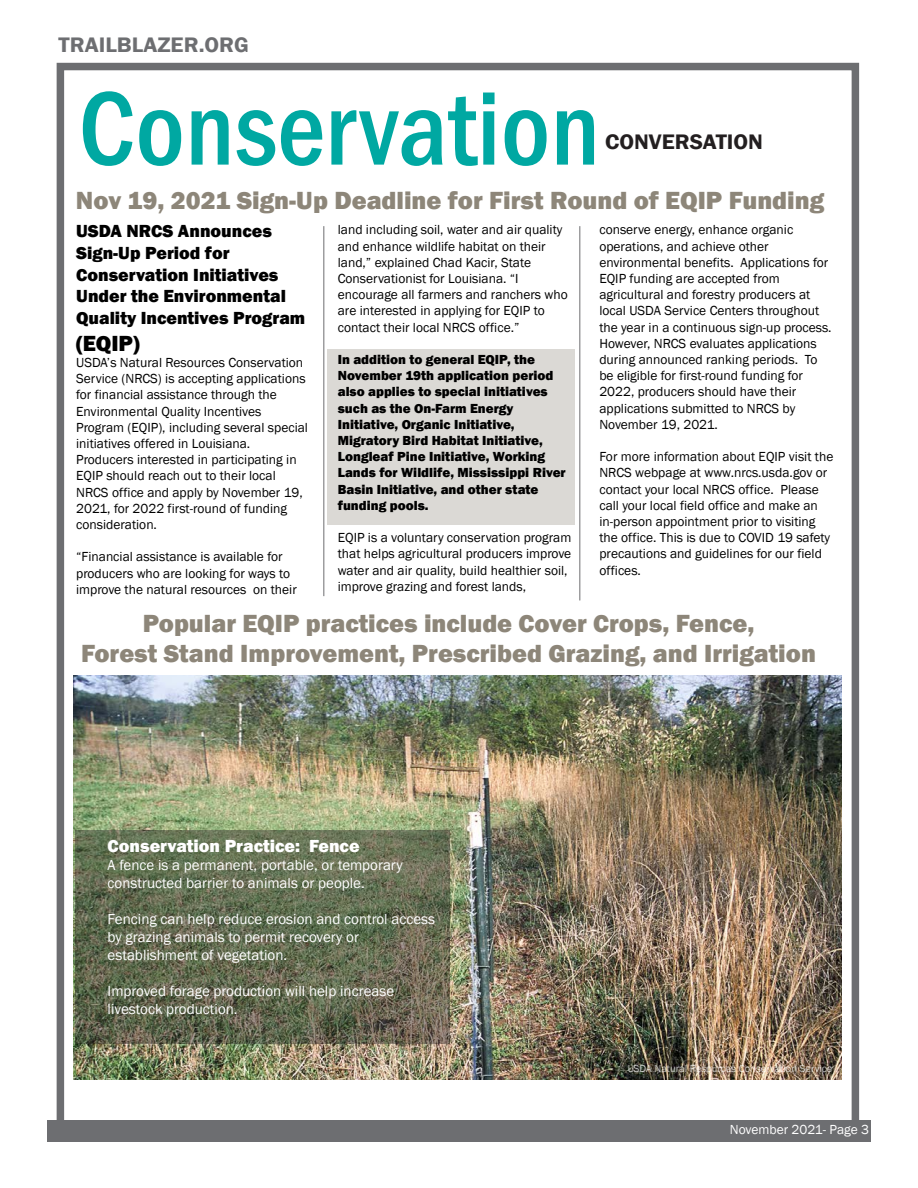
<style>
.page{position:relative;width:918px;height:1188px;background:#fff}
.page>*{position:absolute;margin:0;border:0;box-sizing:border-box;transform-origin:0 0}
.t1{font:500 condensed 108px "Franklin Gothic";color:#00a8a2}
.t2{font:800 25.5px/30.6px "Franklin Gothic";color:#8d8679;text-align:center}
.t3{font:800 22.5px "Franklin Gothic";color:#000}
.t4{font:600 21.6px "Franklin Gothic";color:#6d6e71;scale:1.06 1}
.t5{font:600 21.6px "Franklin Gothic";color:#231f20;scale:1.06 1}
.t6{font:800 18px/21.6px "Franklin Gothic";color:#000}
.t7{font:800 18px "Franklin Gothic";color:#fff}
.t8{font:15px/18px "Franklin Gothic";color:#fff}
.t9{font:13.5px/16.2px "Franklin Gothic";color:#000}
.t10{font:800 13.5px/16.2px "Franklin Gothic";color:#000}
.t11{font:13.5px "Franklin Gothic";color:#fff}
.t12{font:10.5px "Franklin Gothic";color:#fff}
</style>
<div class="page">
<div style="left:327px;top:349px;width:247px;height:175px;background:#dbd9d5"></div>
<div style="left:57px;top:63px;width:802px;height:1069px;border:8px solid #6d6e71"></div>
<div style="left:47px;top:1121px;width:824px;height:21px;background:#6d6e71"></div>
<img style="left:74px;top:675px;width:768px;height:405px">
<svg style="left:75px;top:830px;width:375px;height:214px;background:#646b52"></svg>
<hr style="left:323px;top:226px;width:1px;height:370px;background:#6d6e71">
<hr style="left:579px;top:226px;width:1px;height:374px;background:#6d6e71">
<h3 class="t4" style="left:58px;top:31px;width:181px">TRAILBLAZER.ORG</h3>
<h1 class="t1" style="left:78px;top:58px;width:523px">Conservation</h1>
<h3 class="t5" style="left:605px;top:129px;width:151px">CONVERSATION</h3>
<h2 class="t2" style="left:76px;top:185px;width:750px">Nov 19, 2021 Sign-Up Deadline for First Round of EQIP Funding</h2>
<h3 class="t6" style="left:76px;top:220px;width:231px">USDA NRCS Announces<br>Sign-Up Period for<br>Conservation Initiatives<br>Under the Environmental<br>Quality Incentives Program</h3>
<h3 class="t3" style="left:76px;top:329px;width:65px">(EQIP)</h3>
<p class="t9" style="left:76px;top:355px;width:233px">USDA’s Natural Resources Conservation Service (NRCS) is accepting applications for financial assistance through the Environmental Quality Incentives Program (EQIP), including several special initiatives offered in Louisiana.<br>Producers interested in participating in EQIP should reach out to their local NRCS office and apply by November 19, 2021, for 2022 first-round of funding consideration.</p>
<p class="t9" style="left:76px;top:549px;width:222px">“Financial assistance is available for producers who are looking for ways to improve the natural resources on their</p>
<p class="t9" style="left:338px;top:222px;width:232px">land including soil, water and air quality and enhance wildlife habitat on their land,” explained Chad Kacir, State Conservationist for Louisiana. “I encourage all farmers and ranchers who are interested in applying for EQIP to contact their local NRCS office.”</p>
<p class="t10" style="left:338px;top:351px;width:229px">In addition to general EQIP, the<br>November 19th application period also applies to special initiatives such as the On-Farm Energy<br>Initiative, Organic Initiative,<br>Migratory Bird Habitat Initiative,<br>Longleaf Pine Initiative, Working<br>Lands for Wildlife, Mississippi River<br>Basin Initiative, and other state funding pools.</p>
<p class="t9" style="left:338px;top:530px;width:235px">EQIP is a voluntary conservation program that helps agricultural producers improve water and air quality, build healthier soil, improve grazing and forest lands,</p>
<p class="t9" style="left:599px;top:222px;width:234px">conserve energy, enhance organic operations, and achieve other environmental benefits. Applications for EQIP funding are accepted from agricultural and forestry producers at local USDA Service Centers throughout the year in a continuous sign-up process.<br>However, NRCS evaluates applications during announced ranking periods. To be eligible for first-round funding for 2022, producers should have their applications submitted to NRCS by November 19, 2021.</p>
<p class="t9" style="left:599px;top:449px;width:236px">For more information about EQIP visit the NRCS webpage at www.nrcs.usda.gov or contact your local NRCS office. Please call your local field office and make an in-person appointment prior to visiting the office. This is due to COVID 19 safety precautions and guidelines for our field offices.</p>
<h2 class="t2" style="left:81px;top:608px;width:736px">Popular EQIP practices include Cover Crops, Fence,<br>Forest Stand Improvement, Prescribed Grazing, and Irrigation</h2>
<h3 class="t7" style="left:108px;top:834px;width:253px">Conservation Practice: Fence</h3>
<p class="t8" style="left:108px;top:856px;width:296px">A fence is a permanent, portable, or temporary constructed barrier to animals or people.</p>
<p class="t8" style="left:108px;top:910px;width:329px">Fencing can help reduce erosion and control access by grazing animals to permit recovery or establishment of vegetation.</p>
<p class="t8" style="left:108px;top:982px;width:288px">Improved forage production will help increase livestock production.</p>
<p class="t12" style="left:627px;top:1062px;width:207px">USDA Natural Resources Conservation Service</p>
<p class="t11" style="left:730px;top:1121px;width:141px">November 2021- Page 3</p>
</div>
